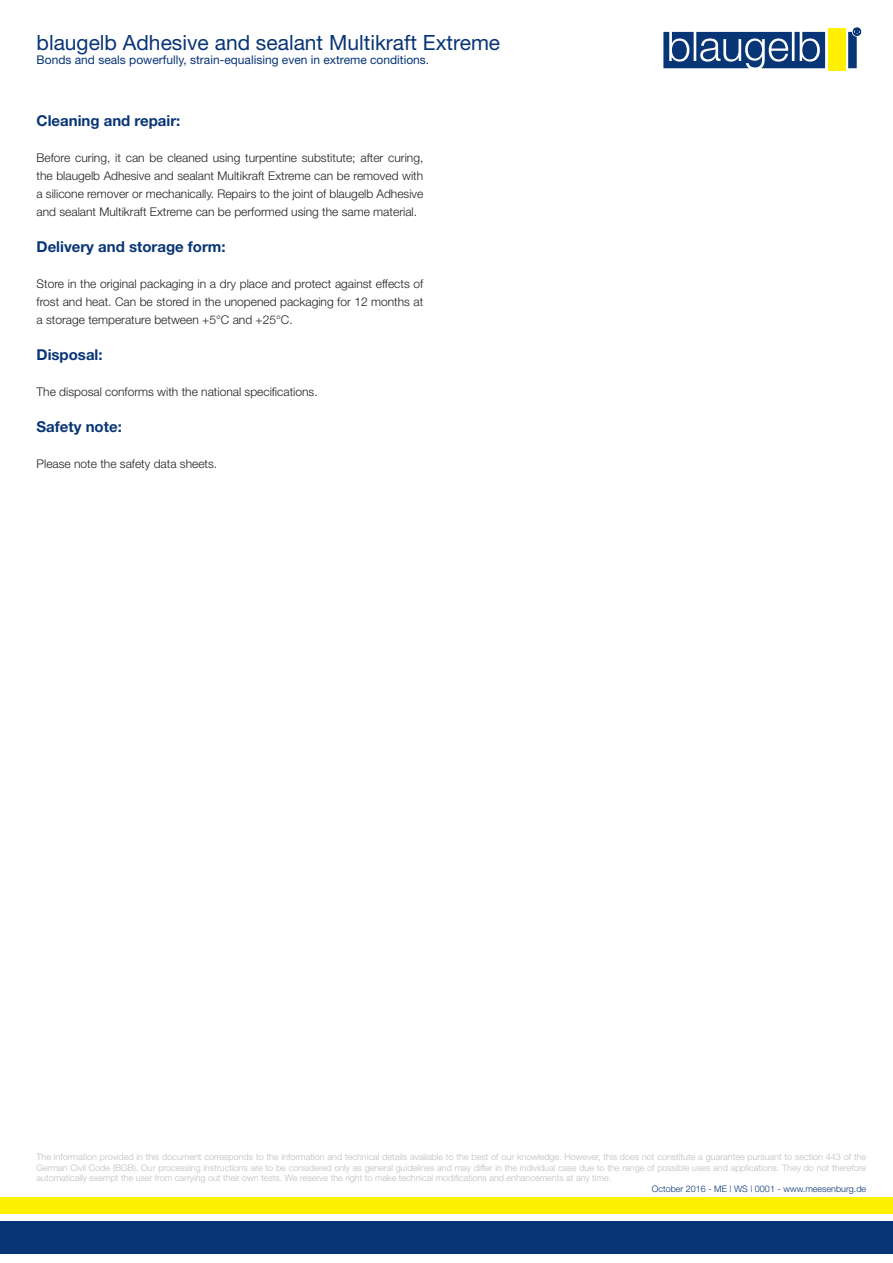
<style>
.page{position:relative;width:893px;height:1263px;background:#fff}
.page>*{position:absolute;margin:0;border:0;box-sizing:border-box;transform-origin:0 0}
.t1{font:21px "Helvetica Neue";color:#083575}
.t2{font:700 15px "Helvetica Neue";color:#083575}
.t3{font:300 12px/18px "Helvetica Neue";color:#231f20;text-align:justify}
.t4{font:12px "Helvetica Neue";color:#083575}
.t5{font:300 9px/10.8px "Helvetica Neue";color:#bcbdc0;text-align:justify}
.t6{font:300 9px "Helvetica Neue";color:#083575}
</style>
<div class="page">
<div style="left:0;top:1222px;width:893px;height:32px;background:#083575"></div>
<div style="left:0;top:1197px;width:893px;height:17px;background:#fff101"></div>
<svg style="left:663px;top:28px;width:198px;height:40px"></svg>
<div style="left:828px;top:29px;width:17px;height:42px;background:#fff101"></div>
<h1 class="t1" style="left:37px;top:30px;width:465px">blaugelb Adhesive and sealant Multikraft Extreme</h1>
<p class="t4" style="left:37px;top:53px;width:394px">Bonds and seals powerfully, strain-equalising even in extreme conditions.</p>
<p class="t2" style="left:37px;top:111px;width:145px">Cleaning and repair:</p>
<p class="t3" style="left:37px;top:148px;width:388px">Before curing, it can be cleaned using turpentine substitute; after curing, the blaugelb Adhesive and sealant Multikraft Extreme can be removed with a silicone remover or mechanically. Repairs to the joint of blaugelb Adhesive and sealant Multikraft Extreme can be performed using the same material.</p>
<p class="t2" style="left:37px;top:237px;width:191px">Delivery and storage form:</p>
<p class="t3" style="left:37px;top:274px;width:388px">Store in the original packaging in a dry place and protect against effects of frost and heat. Can be stored in the unopened packaging for 12 months at a storage temperature between +5°C and +25°C.</p>
<p class="t2" style="left:37px;top:345px;width:68px">Disposal:</p>
<p class="t3" style="left:37px;top:382px;width:283px">The disposal conforms with the national specifications.</p>
<p class="t2" style="left:37px;top:417px;width:87px">Safety note:</p>
<p class="t3" style="left:37px;top:454px;width:182px">Please note the safety data sheets.</p>
<p class="t5" style="left:37px;top:1151px;width:831px">The information provided in this document corresponds to the information and technical details available to the best of our knowledge. However, this does not constitute a guarantee pursuant to section 443 of the German Civil Code (BGB). Our processing instructions are to be considered only as general guidelines and may differ in the individual case due to the range of possible uses and applications. They do not therefore automatically exempt the user from carrying out their own tests. We reserve the right to make technical modifications and enhancements at any time.</p>
<p class="t6" style="left:652px;top:1183px;width:216px">October 2016 - ME | WS | 0001 - www.meesenburg.de</p>
</div>
